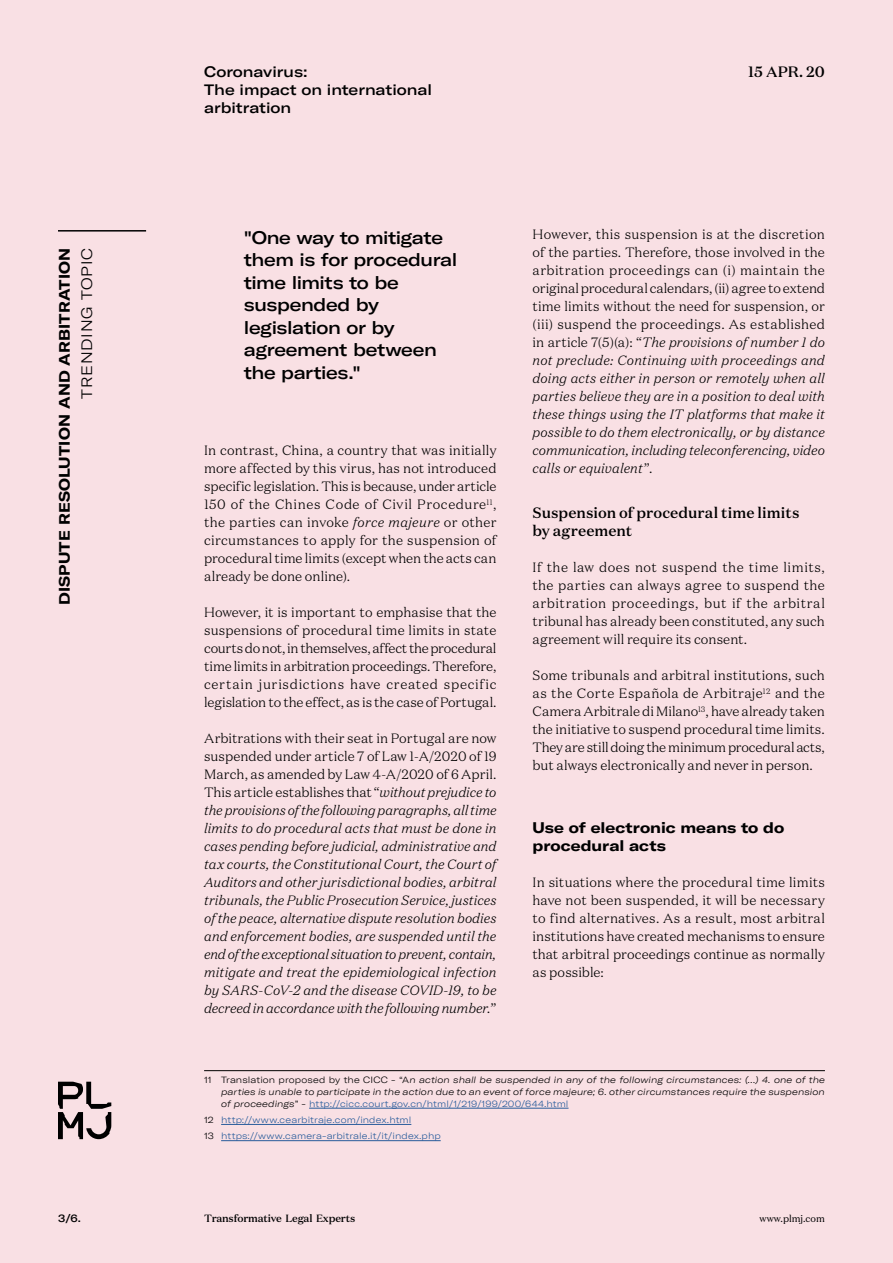
<style>
.page{position:relative;width:893px;height:1263px;background:#f9e0e4}
.page>*{position:absolute;margin:0;border:0;box-sizing:border-box;transform-origin:0 0}
.t1{font:500 expanded 18px/22.5px "GT America";letter-spacing:-.025em;color:#000}
.t2{font:700 expanded 15px/18px "GT America";letter-spacing:.01em;color:#000}
.t3{font:500 15px/18px "Domaine Text";color:#000}
.t4{font:500 expanded 15px/18px "GT America";color:#000}
.t5{font:300 expanded 15px "GT America";letter-spacing:.05em;color:#000}
.t6{font:italic 300 13.5px/18px "Domaine Text";letter-spacing:-.005em;color:#000;text-align:justify}
.t7{font:300 13.5px/18px "Domaine Text";color:#000;text-align:justify}
.t8{font:500 10.5px "Domaine Text";letter-spacing:-.02em;color:#000}
.t9{font:500 expanded 10.5px "GT America";color:#000}
.t10{font:9.75px "Domaine Text";color:#000}
.t11{font:italic 300 expanded 9px/12px "GT America";letter-spacing:.01em;color:#000;text-align:justify}
.t12{font:300 expanded 9px/16.2px "GT America";letter-spacing:.01em;color:#275b9b}
.s1{font-style:italic}
.s2{font-style:normal}
.s3{font-style:normal;color:#275b9b}
.s4{color:#000}
</style>
<div class="page">
<hr style="left:204px;top:1070px;width:621px;height:1px;background:#000">
<hr style="left:309px;top:1108px;width:259px;height:1px;background:#275b9b">
<hr style="left:221px;top:1124px;width:190px;height:1px;background:#275b9b">
<hr style="left:221px;top:1140px;width:220px;height:1px;background:#275b9b">
<hr style="left:58px;top:230px;width:88px;height:2px;background:#000">
<svg style="left:58px;top:1082px;width:53px;height:57px"></svg>
<p class="t2" style="left:55px;top:605px;width:359px;rotate:-90deg">DISPUTE RESOLUTION AND ARBITRATION</p>
<p class="t5" style="left:78px;top:399px;width:152px;rotate:-90deg">TRENDING TOPIC</p>
<p class="t9" style="left:58px;top:1211px;width:24px">3/6.</p>
<p class="t4" style="left:204px;top:63px;width:105px">Coronavirus:</p>
<p class="t3" style="left:748px;top:63px;width:78px">15 APR. 20</p>
<p class="t4" style="left:204px;top:81px;width:230px">The impact on international arbitration</p>
<h1 class="t1" style="left:244px;top:226px;width:215px">"One way to mitigate them is for procedural time limits to be suspended by legislation or by agreement between the parties."</h1>
<p class="t7" style="left:204px;top:441px;width:294px">In contrast, China, a country that was initially more affected by this virus, has not introduced specific legislation. This is because, under article 150 of the Chines Code of Civil Procedure<sup>11</sup>, the parties can invoke <span class="s1">force majeure</span> or other circumstances to apply for the suspension of procedural time limits (except when the acts can already be done online).</p>
<p class="t7" style="left:204px;top:603px;width:294px">However, it is important to emphasise that the suspensions of procedural time limits in state courts do not, in themselves, affect the procedural time limits in arbitration proceedings. Therefore, certain jurisdictions have created specific legislation to the effect, as is the case of Portugal.</p>
<p class="t6" style="left:204px;top:729px;width:294px"><span class="s2">Arbitrations with their seat in Portugal are now suspended under article 7 of Law 1-A/2020 of 19<br>March, as amended by Law 4-A/2020 of 6 April.<br>This article establishes that “</span>without prejudice to the provisions of the following paragraphs, all time limits to do procedural acts that must be done in cases pending before judicial, administrative and tax courts, the Constitutional Court, the Court of Auditors and other jurisdictional bodies, arbitral tribunals, the Public Prosecution Service, justices of the peace, alternative dispute resolution bodies and enforcement bodies, are suspended until the end of the exceptional situation to prevent, contain, mitigate and treat the epidemiological infection by SARS-CoV-2 and the disease COVID-19, to be decreed in accordance with the following number.<span class="s2">”</span></p>
<p class="t6" style="left:532px;top:225px;width:294px"><span class="s2">However, this suspension is at the discretion of the parties. Therefore, those involved in the arbitration proceedings can (i) maintain the original procedural calendars, (ii) agree to extend time limits without the need for suspension, or (iii) suspend the proceedings. As established in article 7(5)(a): “</span>The provisions of number 1 do not preclude: Continuing with proceedings and doing acts either in person or remotely when all parties believe they are in a position to deal with these things using the IT platforms that make it possible to do them electronically, or by distance communication, including teleconferencing, video calls or equivalent<span class="s2">”.</span></p>
<p class="t3" style="left:532px;top:504px;width:268px">Suspension of procedural time limits by agreement</p>
<p class="t7" style="left:532px;top:558px;width:294px">If the law does not suspend the time limits, the parties can always agree to suspend the arbitration proceedings, but if the arbitral tribunal has already been constituted, any such agreement will require its consent.</p>
<p class="t7" style="left:532px;top:666px;width:294px">Some tribunals and arbitral institutions, such as the Corte Española de Arbitraje<sup>12</sup> and the Camera Arbitrale di Milano<sup>13</sup>, have already taken the initiative to suspend procedural time limits.<br>They are still doing the minimum procedural acts, but always electronically and never in person.</p>
<p class="t2" style="left:532px;top:819px;width:253px">Use of electronic means to do procedural acts</p>
<p class="t7" style="left:532px;top:873px;width:294px">In situations where the procedural time limits have not been suspended, it will be necessary to find alternatives. As a result, most arbitral institutions have created mechanisms to ensure that arbitral proceedings continue as normally as possible:</p>
<p class="t11" style="left:221px;top:1073px;width:605px;text-indent:-17px"><span class="s2">11 Translation proposed by the CICC - “A</span>n action shall be suspended in any of the following circumstances: (…) 4. one of the parties is unable to participate in the action due to an event of force majeure; 6. other circumstances require the suspension of proceedings<span class="s2">” -</span> <span class="s3">http://cicc.court.gov.cn/html/1/219/199/200/644.html</span></p>
<p class="t12" style="left:204px;top:1112px;width:238px"><span class="s4">12</span> http://www.cearbitraje.com/index.html<br><span class="s4">13</span> https://www.camera-arbitrale.it/it/index.php</p>
<p class="t8" style="left:204px;top:1211px;width:153px">Transformative Legal Experts</p>
<p class="t10" style="left:760px;top:1212px;width:67px">www.plmj.com</p>
</div>
